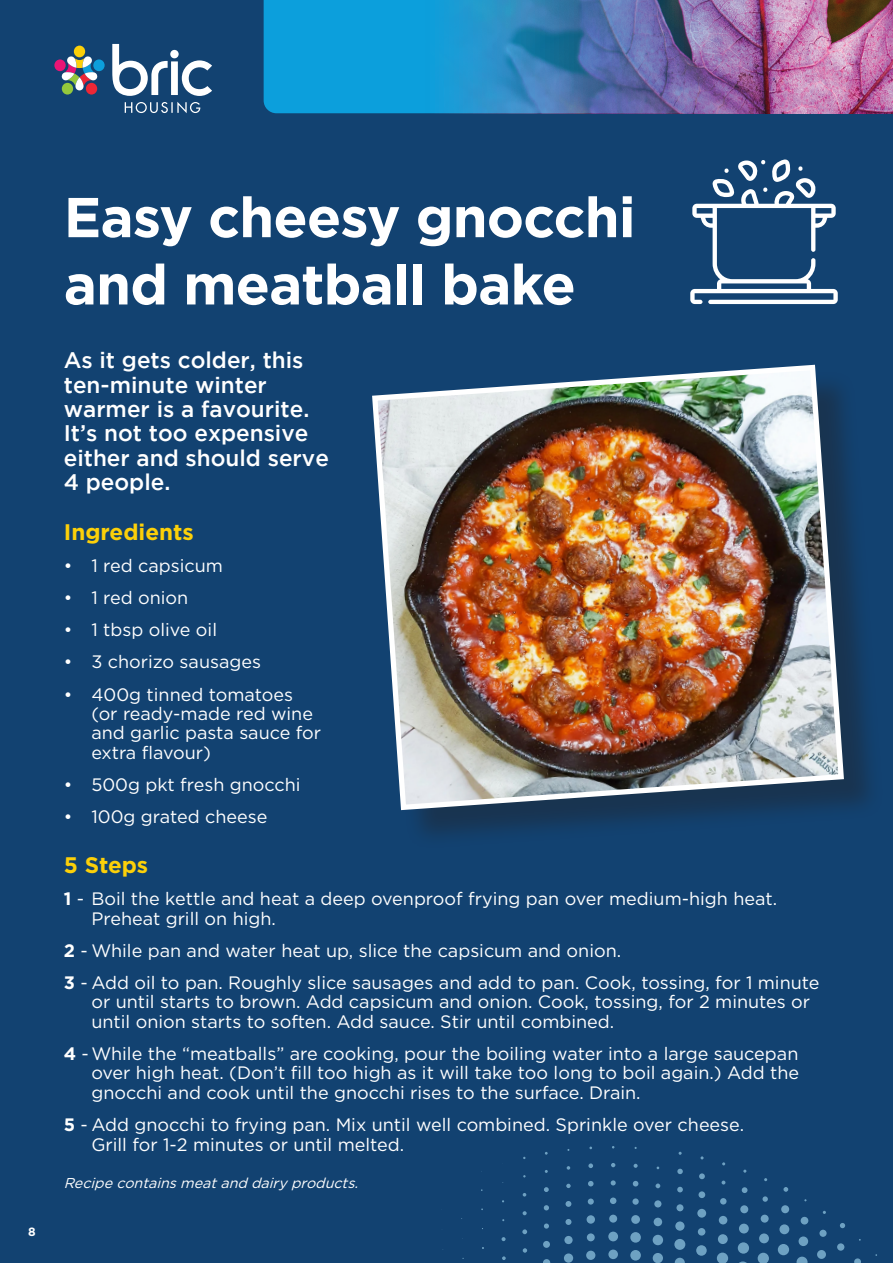
<style>
.page{position:relative;width:893px;height:1263px;background:#124271}
.page>*{position:absolute;margin:0;border:0;box-sizing:border-box;transform-origin:0 0}
._2__Lead_para_Text{font:700 56.1px/67.3px "Gotham";letter-spacing:-.015em;color:#fff}
._1__Body_text{font:500 22.5px/24.3px "Gotham";color:#fff}
._1__Body_text-2{font:700 22.5px "Gotham";color:#fcd009}
._1__Body_text-3{font:18px/19.4px "Gotham";color:#fff}
._1__Body_text-4{font:italic 14.25px "Gotham";color:#fff}
._3__Sub_heading{font:700 12px "Gotham";color:#fff}
.s1{font-weight:700}
</style>
<div class="page">
<div style="left:264px;top:0;width:36px;height:113px;background:#0c9fdc"></div>
<div style="left:300px;top:0;width:64px;height:113px;background:#0c9fdc"></div>
<img style="left:364px;top:0;width:529px;height:113px">
<svg style="left:112px;top:44px;width:100px;height:52px"></svg>
<div style="left:74px;top:46px;width:11px;height:11px;background:#fcd009;border-radius:50%"></div>
<div style="left:93px;top:59px;width:12px;height:12px;background:#0c9fdc;border-radius:50%"></div>
<div style="left:54px;top:59px;width:12px;height:12px;background:#e91575;border-radius:50%"></div>
<div style="left:86px;top:83px;width:11px;height:12px;background:#ed2736;border-radius:50%"></div>
<div style="left:62px;top:83px;width:11px;height:12px;background:#94c83c;border-radius:50%"></div>
<svg style="left:62px;top:56px;width:35px;height:34px"></svg>
<svg style="left:125px;top:102px;width:75px;height:11px"></svg>
<svg style="left:690px;top:159px;width:148px;height:145px"></svg>
<svg style="left:608px;top:1249px;width:10px;height:10px"></svg>
<div style="left:586px;top:1251px;width:9px;height:9px;background:#6ea1c2;border-radius:50%"></div>
<svg style="left:564px;top:1253px;width:9px;height:10px"></svg>
<svg style="left:543px;top:1259px;width:7px;height:4px"></svg>
<svg style="left:675px;top:1258px;width:10px;height:5px"></svg>
<svg style="left:653px;top:1253px;width:10px;height:10px"></svg>
<div style="left:630px;top:1250px;width:11px;height:10px;background:#6ea1c2;border-radius:50%"></div>
<svg style="left:608px;top:1231px;width:10px;height:10px"></svg>
<div style="left:587px;top:1233px;width:8px;height:8px;background:#6ea1c2;border-radius:50%"></div>
<svg style="left:564px;top:1236px;width:9px;height:8px"></svg>
<div style="left:543px;top:1241px;width:7px;height:7px;background:#6ea1c2;border-radius:50%"></div>
<svg style="left:523px;top:1248px;width:4px;height:5px"></svg>
<svg style="left:502px;top:1256px;width:4px;height:4px"></svg>
<svg style="left:739px;top:1261px;width:8px;height:2px"></svg>
<div style="left:717px;top:1252px;width:11px;height:11px;background:#6ea1c2;border-radius:50%"></div>
<svg style="left:696px;top:1245px;width:11px;height:11px"></svg>
<div style="left:674px;top:1239px;width:11px;height:11px;background:#6ea1c2;border-radius:50%"></div>
<svg style="left:653px;top:1235px;width:10px;height:10px"></svg>
<div style="left:630px;top:1232px;width:11px;height:10px;background:#6ea1c2;border-radius:50%"></div>
<div style="left:609px;top:1215px;width:8px;height:7px;background:#6ea1c2;border-radius:50%"></div>
<div style="left:587px;top:1215px;width:8px;height:9px;background:#6ea1c2;border-radius:50%"></div>
<svg style="left:565px;top:1219px;width:6px;height:6px"></svg>
<svg style="left:544px;top:1223px;width:5px;height:5px"></svg>
<svg style="left:522px;top:1229px;width:5px;height:5px"></svg>
<svg style="left:502px;top:1237px;width:4px;height:4px"></svg>
<svg style="left:758px;top:1253px;width:11px;height:10px"></svg>
<div style="left:738px;top:1242px;width:11px;height:11px;background:#6ea1c2;border-radius:50%"></div>
<svg style="left:718px;top:1234px;width:10px;height:10px"></svg>
<div style="left:698px;top:1228px;width:7px;height:7px;background:#6ea1c2;border-radius:50%"></div>
<svg style="left:675px;top:1221px;width:10px;height:10px"></svg>
<div style="left:654px;top:1218px;width:8px;height:8px;background:#6ea1c2;border-radius:50%"></div>
<svg style="left:631px;top:1215px;width:9px;height:9px"></svg>
<div style="left:610px;top:1197px;width:6px;height:7px;background:#6ea1c2;border-radius:50%"></div>
<svg style="left:588px;top:1198px;width:6px;height:6px"></svg>
<svg style="left:565px;top:1201px;width:6px;height:6px"></svg>
<svg style="left:544px;top:1205px;width:5px;height:5px"></svg>
<svg style="left:523px;top:1211px;width:4px;height:4px"></svg>
<svg style="left:796px;top:1256px;width:12px;height:7px"></svg>
<div style="left:778px;top:1244px;width:11px;height:11px;background:#6ea1c2;border-radius:50%"></div>
<svg style="left:759px;top:1233px;width:10px;height:10px"></svg>
<svg style="left:739px;top:1223px;width:10px;height:10px"></svg>
<div style="left:719px;top:1216px;width:8px;height:8px;background:#6ea1c2;border-radius:50%"></div>
<svg style="left:697px;top:1209px;width:9px;height:9px"></svg>
<div style="left:676px;top:1204px;width:7px;height:7px;background:#6ea1c2;border-radius:50%"></div>
<div style="left:654px;top:1200px;width:7px;height:7px;background:#6ea1c2;border-radius:50%"></div>
<svg style="left:632px;top:1198px;width:7px;height:7px"></svg>
<svg style="left:611px;top:1180px;width:5px;height:5px"></svg>
<svg style="left:588px;top:1181px;width:6px;height:5px"></svg>
<svg style="left:566px;top:1184px;width:5px;height:4px"></svg>
<svg style="left:544px;top:1187px;width:5px;height:5px"></svg>
<svg style="left:817px;top:1250px;width:9px;height:9px"></svg>
<div style="left:799px;top:1236px;width:9px;height:10px;background:#6ea1c2;border-radius:50%"></div>
<svg style="left:779px;top:1224px;width:10px;height:10px"></svg>
<div style="left:761px;top:1215px;width:8px;height:7px;background:#6ea1c2;border-radius:50%"></div>
<div style="left:740px;top:1205px;width:8px;height:8px;background:#6ea1c2;border-radius:50%"></div>
<svg style="left:720px;top:1198px;width:6px;height:6px"></svg>
<div style="left:698px;top:1191px;width:7px;height:7px;background:#6ea1c2;border-radius:50%"></div>
<svg style="left:677px;top:1187px;width:6px;height:5px"></svg>
<svg style="left:656px;top:1183px;width:4px;height:5px"></svg>
<svg style="left:633px;top:1181px;width:5px;height:5px"></svg>
<svg style="left:611px;top:1163px;width:4px;height:4px"></svg>
<svg style="left:588px;top:1163px;width:5px;height:5px"></svg>
<svg style="left:567px;top:1166px;width:3px;height:4px"></svg>
<svg style="left:854px;top:1258px;width:7px;height:5px"></svg>
<svg style="left:837px;top:1243px;width:7px;height:8px"></svg>
<svg style="left:819px;top:1230px;width:8px;height:7px"></svg>
<div style="left:801px;top:1217px;width:7px;height:7px;background:#6ea1c2;border-radius:50%"></div>
<div style="left:781px;top:1205px;width:8px;height:8px;background:#6ea1c2;border-radius:50%"></div>
<svg style="left:762px;top:1196px;width:6px;height:6px"></svg>
<svg style="left:742px;top:1187px;width:5px;height:6px"></svg>
<svg style="left:699px;top:1173px;width:6px;height:6px"></svg>
<svg style="left:677px;top:1169px;width:6px;height:5px"></svg>
<svg style="left:634px;top:1164px;width:4px;height:4px"></svg>
<svg style="left:840px;top:1223px;width:5px;height:5px"></svg>
<svg style="left:783px;top:1187px;width:5px;height:5px"></svg>
<div style="left:378px;top:370px;width:506px;height:479px;background:#231f20;opacity:.4"></div>
<img style="left:372px;top:364px;width:475px;height:449px">
<p class="_3__Sub_heading" style="left:28px;top:1224px;width:9px">8</p>
<p class="_2__Lead_para_Text" style="left:64px;top:183px;width:573px">Easy cheesy gnocchi and meatball bake</p>
<p class="_1__Body_text" style="left:64px;top:348px;width:267px">As it gets colder, this ten-minute winter warmer is a favourite.<br>It’s not too expensive either and should serve<br>4 people.</p>
<p class="_1__Body_text-2" style="left:64px;top:517px;width:132px">Ingredients</p>
<p class="_1__Body_text-3" style="left:64px;top:555px;width:161px">• 1 red capsicum</p>
<p class="_1__Body_text-3" style="left:64px;top:587px;width:126px">• 1 red onion</p>
<p class="_1__Body_text-3" style="left:64px;top:620px;width:155px">• 1 tbsp olive oil</p>
<p class="_1__Body_text-3" style="left:64px;top:652px;width:199px">• 3 chorizo sausages</p>
<p class="_1__Body_text-3" style="left:91px;top:684px;width:231px;text-indent:-28px">• 400g tinned tomatoes (or ready-made red wine and garlic pasta sauce for extra flavour)</p>
<p class="_1__Body_text-3" style="left:64px;top:774px;width:238px">• 500g pkt fresh gnocchi</p>
<p class="_1__Body_text-3" style="left:64px;top:807px;width:205px">• 100g grated cheese</p>
<p class="_1__Body_text-2" style="left:64px;top:850px;width:86px">5 Steps</p>
<p class="_1__Body_text-3" style="left:91px;top:889px;width:687px;text-indent:-28px"><span class="s1">1</span> - Boil the kettle and heat a deep ovenproof frying pan over medium-high heat.<br>Preheat grill on high.</p>
<p class="_1__Body_text-3" style="left:64px;top:940px;width:559px"><span class="s1">2</span> - While pan and water heat up, slice the capsicum and onion.</p>
<p class="_1__Body_text-3" style="left:91px;top:972px;width:730px;text-indent:-28px"><span class="s1">3</span> - Add oil to pan. Roughly slice sausages and add to pan. Cook, tossing, for 1 minute or until starts to brown. Add capsicum and onion. Cook, tossing, for 2 minutes or until onion starts to soften. Add sauce. Stir until combined.</p>
<p class="_1__Body_text-3" style="left:91px;top:1043px;width:709px;text-align:justify;text-indent:-28px"><span class="s1">4</span> -While the “meatballs” are cooking, pour the boiling water into a large saucepan over high heat. (Don’t fill too high as it will take too long to boil again.) Add the gnocchi and cook until the gnocchi rises to the surface. Drain.</p>
<p class="_1__Body_text-3" style="left:91px;top:1115px;width:654px;text-indent:-28px"><span class="s1">5</span> - Add gnocchi to frying pan. Mix until well combined. Sprinkle over cheese.<br>Grill for 1-2 minutes or until melted.</p>
<p class="_1__Body_text-4" style="left:64px;top:1174px;width:300px">Recipecontainsmeatand dairyproducts.</p>
</div>
